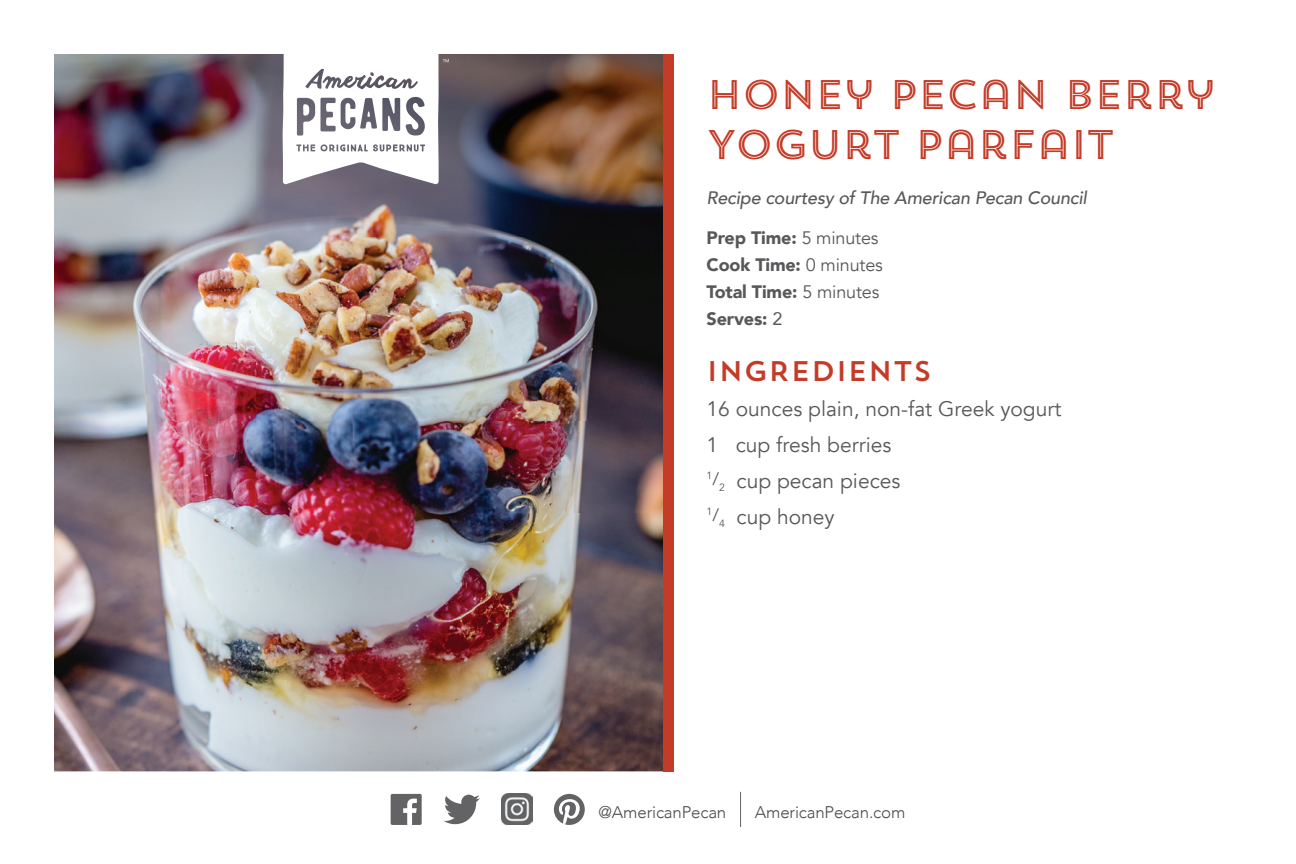
<style>
.page{position:relative;width:1296px;height:864px;background:#fff}
.page>*{position:absolute;margin:0;border:0;box-sizing:border-box;transform-origin:0 0}
.t1{font:41.1px/49.5px "Trend Sans Five";letter-spacing:-.03em;color:#c43b27}
.t2{font:28.2px "Trend Sans One";color:#c43b27}
.t3{font:21px/35.7px "Avenir";color:#57585a}
.t4{font:900 18px/27px "Avenir";letter-spacing:-.01em;color:#57585a}
.t5{font:italic 500 18px "Avenir";letter-spacing:-.01em;color:#57585a}
.t6{font:300 16.8px "Avenir";letter-spacing:-.01em;color:#4b4c4d}
.s1{font-weight:400}
.s2{font-size:18px}
</style>
<div class="page">
<img style="left:54px;top:513px;width:609px;height:258px">
<img style="left:54px;top:54px;width:609px;height:459px">
<div style="left:663px;top:54px;width:10px;height:717px;background:#c43b27"></div>
<img style="left:502px;top:794px;width:31px;height:31px">
<svg style="left:444px;top:795px;width:36px;height:29px"></svg>
<div style="left:391px;top:794px;width:31px;height:31px;background:#636366;border-radius:2px"></div>
<svg style="left:403px;top:799px;width:14px;height:26px"></svg>
<hr style="left:740px;top:792px;width:1px;height:35px;background:#636366">
<svg style="left:554px;top:794px;width:31px;height:31px"></svg>
<svg style="left:283px;top:54px;width:166px;height:130px"></svg>
<h1 class="t1" style="left:707px;top:69px;width:511px">HONEY PECAN BERRY<br>YOGURT PARFAIT</h1>
<p class="t5" style="left:707px;top:187px;width:382px">Recipe courtesy of The American Pecan Council</p>
<p class="t4" style="left:707px;top:224px;width:178px">Prep Time: <span class="s1">5 minutes<br></span>Cook Time: <span class="s1">0 minutes<br></span>Total Time: <span class="s1">5 minutes<br></span>Serves: <span class="s1">2</span></p>
<h2 class="t2" style="left:707px;top:353px;width:227px">INGREDIENTS</h2>
<p class="t3" style="left:707px;top:392px;width:356px">16 ounces plain, non-fat Greek yogurt<br>1 cup fresh berries<br><sup>1</sup><span class="s2">/</span><sub>2</sub> cup pecan pieces<br><sup>1</sup><span class="s2">/</span><sub>4</sub> cup honey</p>
<p class="t6" style="left:599px;top:802px;width:129px">@AmericanPecan</p>
<p class="t6" style="left:755px;top:802px;width:152px">AmericanPecan.com</p>
</div>
